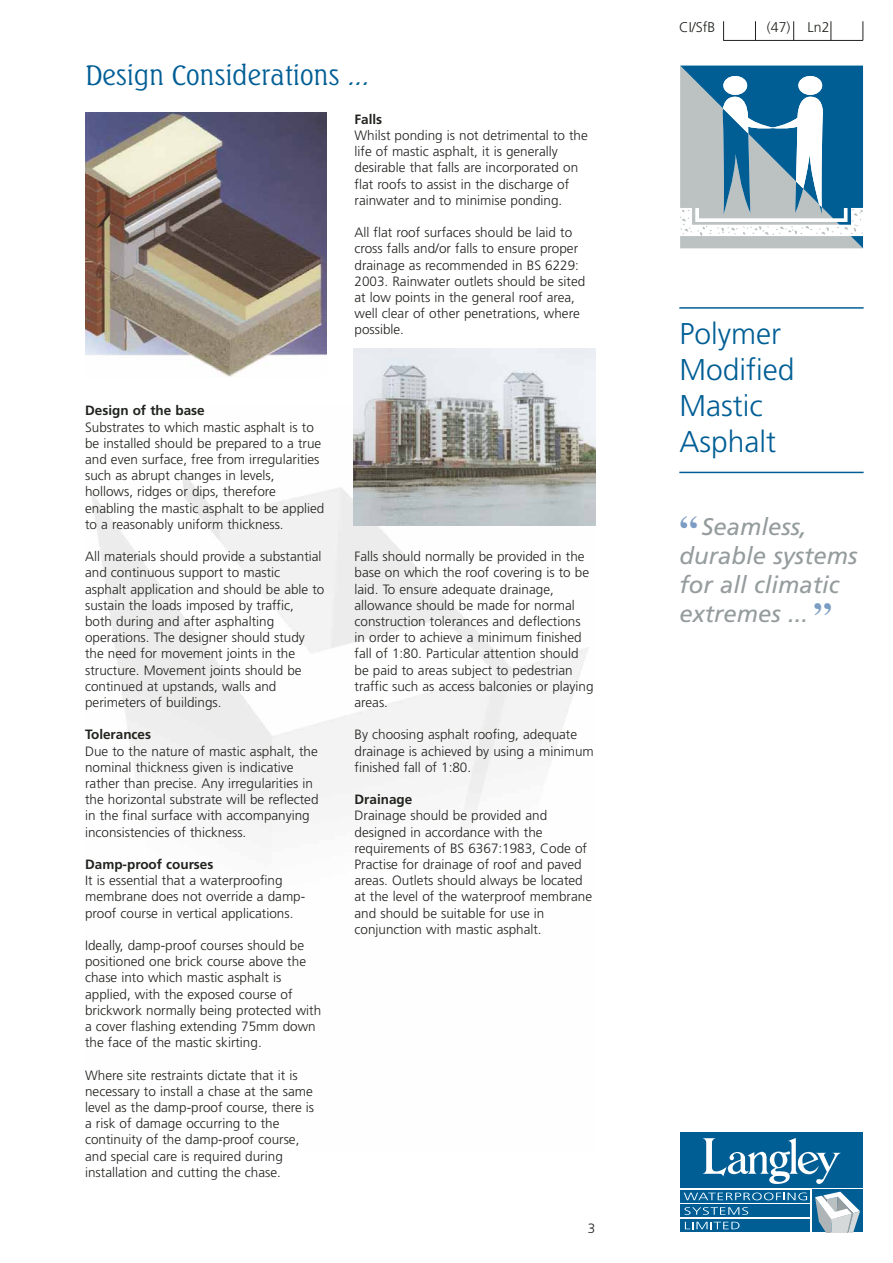
<style>
.page{position:relative;width:893px;height:1263px;background:#fff}
.page>*{position:absolute;margin:0;border:0;box-sizing:border-box;transform-origin:0 0}
.t1{font:700 36px "Times";color:#7c9dc3}
.t2{font:300 30px/36px "Frutiger";color:#005e95}
.t3{font:300 27px "Seagull BT";color:#005e95}
.t4{font:italic 24px/28.8px "Frutiger";color:#959c9d}
.t5{font:300 14.1px "Frutiger";color:#20231e}
.t6{font:300 13.5px/16.2px "Frutiger";color:#20231e}
.t7{font:700 13.5px "Frutiger";color:#20231e}
</style>
<div class="page">
<svg style="left:680px;top:1190px;width:130px;height:12px"></svg>
<div style="left:680px;top:1205px;width:130px;height:12px;background:#005e95"></div>
<div style="left:680px;top:1219px;width:130px;height:13px;background:#005e95"></div>
<div style="left:680px;top:1132px;width:182px;height:55px;background:#005e95"></div>
<svg style="left:683px;top:1193px;width:124px;height:7px"></svg>
<svg style="left:684px;top:1207px;width:64px;height:8px"></svg>
<svg style="left:685px;top:1222px;width:54px;height:7px"></svg>
<div style="left:812px;top:1190px;width:50px;height:42px;background:#005e95"></div>
<svg style="left:815px;top:1192px;width:45px;height:40px"></svg>
<svg style="left:702px;top:1138px;width:139px;height:46px"></svg>
<svg style="left:680px;top:66px;width:183px;height:182px"></svg>
<hr style="left:679px;top:307px;width:184px;height:2px;background:#005e95">
<hr style="left:679px;top:472px;width:184px;height:1px;background:#005e95">
<svg style="left:755px;top:21px;width:1px;height:19px"></svg>
<svg style="left:830px;top:21px;width:1px;height:19px"></svg>
<svg style="left:793px;top:21px;width:1px;height:19px"></svg>
<svg style="left:862px;top:21px;width:1px;height:19px"></svg>
<hr style="left:723px;top:40px;width:139px;height:1px;background:#20231e">
<svg style="left:723px;top:21px;width:1px;height:19px"></svg>
<img style="left:85px;top:113px;width:241px;height:264px">
<img style="left:353px;top:349px;width:242px;height:177px">
<h3 class="t3" style="left:85px;top:63px;width:285px">Design Considerations ...</h3>
<p class="t7" style="left:85px;top:405px;width:121px">Design of the base</p>
<p class="t6" style="left:85px;top:420px;width:241px">Substrates to which mastic asphalt is to be installed should be prepared to a true and even surface, free from irregularities such as abrupt changes in levels, hollows, ridges or dips, therefore enabling the mastic asphalt to be applied to a reasonably uniform thickness.</p>
<p class="t6" style="left:85px;top:549px;width:241px">All materials should provide a substantial and continuous support to mastic asphalt application and should be able to sustain the loads imposed by traffic,<br>both during and after asphalting operations. The designer should study the need for movement joints in the structure. Movement joints should be continued at upstands, walls and perimeters of buildings.</p>
<p class="t7" style="left:85px;top:729px;width:68px">Tolerances</p>
<p class="t6" style="left:85px;top:744px;width:235px">Due to the nature of mastic asphalt, the nominal thickness given is indicative rather than precise. Any irregularities in the horizontal substrate will be reflected in the final surface with accompanying inconsistencies of thickness.</p>
<p class="t7" style="left:85px;top:859px;width:130px">Damp-proof courses</p>
<p class="t6" style="left:85px;top:873px;width:222px">It is essential that a waterproofing membrane does not override a damp&shy;proof course in vertical applications.</p>
<p class="t6" style="left:85px;top:938px;width:237px">Ideally, damp-proof courses should be positioned one brick course above the chase into which mastic asphalt is applied, with the exposed course of brickwork normally being protected with a cover flashing extending 75mm down the face of the mastic skirting.</p>
<p class="t6" style="left:85px;top:1068px;width:230px">Where site restraints dictate that it is necessary to install a chase at the same level as the damp-proof course, there is a risk of damage occurring to the continuity of the damp-proof course, and special care is required during installation and cutting the chase.</p>
<p class="t7" style="left:354px;top:114px;width:29px">Falls</p>
<p class="t6" style="left:354px;top:128px;width:235px">Whilst ponding is not detrimental to the life of mastic asphalt, it is generally desirable that falls are incorporated on flat roofs to assist in the discharge of rainwater and to minimise ponding.</p>
<p class="t6" style="left:354px;top:225px;width:232px">All flat roof surfaces should be laid to cross falls and/or falls to ensure proper drainage as recommended in BS 6229:<br>2003. Rainwater outlets should be sited at low points in the general roof area, well clear of other penetrations, where possible.</p>
<p class="t6" style="left:354px;top:549px;width:240px">Falls should normally be provided in the base on which the roof covering is to be laid. To ensure adequate drainage, allowance should be made for normal construction tolerances and deflections in order to achieve a minimum finished fall of 1:80. Particular attention should be paid to areas subject to pedestrian traffic such as access balconies or playing areas.</p>
<p class="t6" style="left:354px;top:728px;width:241px">By choosing asphalt roofing, adequate drainage is achieved by using a minimum finished fall of 1:80.</p>
<p class="t7" style="left:354px;top:794px;width:59px">Drainage</p>
<p class="t6" style="left:354px;top:809px;width:239px">Drainage should be provided and designed in accordance with the requirements of BS 6367:1983, Code of Practise for drainage of roof and paved areas. Outlets should always be located at the level of the waterproof membrane and should be suitable for use in conjunction with mastic asphalt.</p>
<p class="t6" style="left:587px;top:1221px;width:9px">3</p>
<p class="t5" style="left:679px;top:21px;width:37px">CI/SfB</p>
<p class="t5" style="left:767px;top:21px;width:64px">(47) Ln2</p>
<h2 class="t2" style="left:679px;top:318px;width:116px">Polymer<br>Modified<br>Mastic<br>Asphalt</h2>
<h1 class="t1" style="left:679px;top:516px;width:19px">“</h1>
<h3 class="t4" style="left:679px;top:514px;width:180px;text-indent:22px">Seamless, durable systems for all climatic extremes ...</h3>
<h1 class="t1" style="left:814px;top:603px;width:19px">”</h1>
</div>
